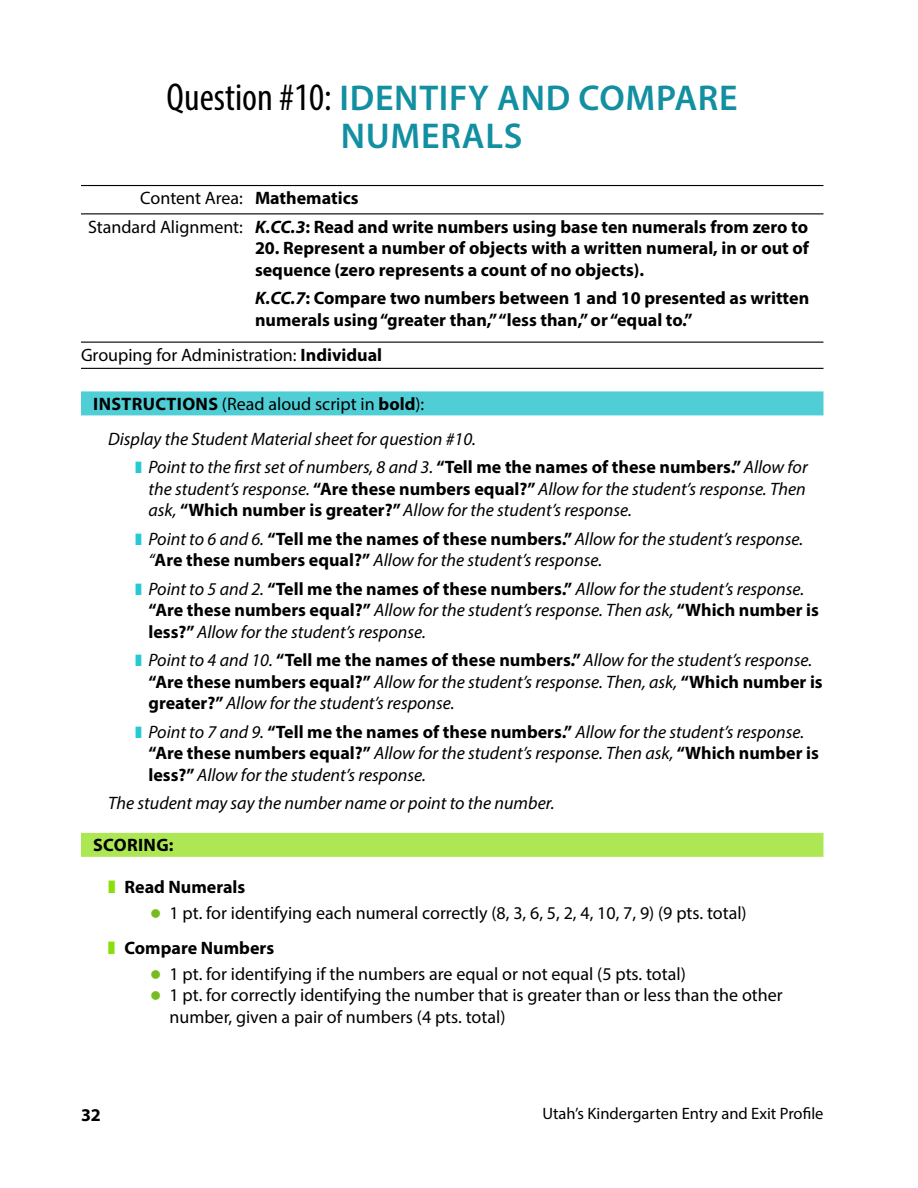
<style>
.page{position:relative;width:918px;height:1188px;background:#fff}
.page>*{position:absolute;margin:0;border:0;box-sizing:border-box;transform-origin:0 0}
.t1{font:600 36px/37.5px "Myriad Pro";letter-spacing:.02em;color:#128fa1}
.t2{font:italic 18px/21.6px "Myriad Pro";color:#000}
.t3{font:18px/21.6px "Myriad Pro";color:#000}
.t4{font:700 18px/21.6px "Myriad Pro";color:#000}
.t5{font:700 18px "Myriad Pro";letter-spacing:.02em;color:#000}
.t6{font:16.5px "Myriad Pro";color:#000}
.s1{font-weight:400;font-stretch:condensed;font-size:39px;color:#000}
.s2{font-weight:700}
.s3{font-weight:400}
.s4{font-style:italic}
.s5{font-weight:700;font-style:normal}
</style>
<div class="page">
<div style="left:81px;top:833px;width:743px;height:24px;background:#ade854"></div>
<div style="left:81px;top:391px;width:743px;height:24px;background:#4fced6"></div>
<hr style="left:81px;top:368px;width:743px;height:1px;background:#000">
<hr style="left:81px;top:342px;width:743px;height:1px;background:#000">
<hr style="left:81px;top:213px;width:743px;height:1px;background:#000">
<hr style="left:81px;top:185px;width:743px;height:1px;background:#000">
<p class="t1" style="left:341px;top:79px;width:398px;text-indent:-174px"><span class="s1">Question #10:</span> IDENTIFY AND COMPARE<br>NUMERALS</p>
<p class="t3" style="left:140px;top:187px;width:220px">Content Area: <span class="s2">Mathematics</span></p>
<p class="t4" style="left:88px;top:215px;width:722px"><span class="s3">Standard Alignment:</span> <span class="s4">K.CC.3</span>: Read and write numbers using base ten numerals from zero to</p>
<p class="t4" style="left:255px;top:237px;width:556px">20. Represent a number of objects with a written numeral, in or out of sequence (zero represents a count of no objects).</p>
<p class="t4" style="left:255px;top:287px;width:556px"><span class="s4">K.CC.7</span>: Compare two numbers between 1 and 10 presented as written numerals using “greater than,”“less than,” or “equal to.”</p>
<p class="t3" style="left:81px;top:344px;width:303px">Grouping for Administration: <span class="s2">Individual</span></p>
<p class="t3" style="left:93px;top:393px;width:333px"><span class="s2">INSTRUCTIONS</span> (Read aloud script in <span class="s2">bold</span>):</p>
<p class="t2" style="left:148px;top:424px;width:661px;line-height:28.3px;text-indent:-40px">Display the Student Material sheet for question #10.<br>Point to the frst set of numbers, 8 and 3. <span class="s5">“Tell me the names of these numbers.”</span> Allow for</p>
<p class="t2" style="left:148px;top:478px;width:659px">the student’s response. <span class="s5">“Are these numbers equal?”</span> Allow for the student’s response. Then ask, <span class="s5">“Which number is greater?”</span> Allow for the student’s response.</p>
<p class="t2" style="left:148px;top:528px;width:656px">Point to 6 and 6. <span class="s5">“Tell me the names of these numbers.”</span> Allow for the student’s response. “<span class="s5">Are these numbers equal?”</span> Allow for the student’s response.</p>
<p class="t2" style="left:148px;top:577px;width:672px">Point to 5 and 2. <span class="s5">“Tell me the names of these numbers.”</span> Allow for the student’s response. <span class="s5">“Are these numbers equal?”</span> Allow for the student’s response. Then ask, <span class="s5">“Which number is less?”</span> Allow for the student’s response.</p>
<p class="t2" style="left:148px;top:649px;width:676px">Point to 4 and 10. <span class="s5">“Tell me the names of these numbers.”</span> Allow for the student’s response. <span class="s5">“Are these numbers equal?”</span> Allow for the student’s response. Then, ask, <span class="s5">“Which number is greater?”</span> Allow for the student’s response.</p>
<p class="t2" style="left:148px;top:721px;width:672px">Point to 7 and 9. <span class="s5">“Tell me the names of these numbers.”</span> Allow for the student’s response. <span class="s5">“Are these numbers equal?”</span> Allow for the student’s response. Then ask, <span class="s5">“Which number is less?”</span> Allow for the student’s response.</p>
<p class="t2" style="left:108px;top:792px;width:448px">The student may say the number name or point to the number.</p>
<p class="t5" style="left:93px;top:833px;width:82px">SCORING:</p>
<p class="t4" style="left:125px;top:875px;width:122px">Read Numerals</p>
<p class="t3" style="left:170px;top:902px;width:579px">1 pt. for identifying each numeral correctly (8, 3, 6, 5, 2, 4, 10, 7, 9) (9 pts. total)</p>
<p class="t4" style="left:124px;top:937px;width:151px">Compare Numbers</p>
<p class="t3" style="left:170px;top:963px;width:518px">1 pt. for identifying if the numbers are equal or not equal (5 pts. total)</p>
<p class="t3" style="left:170px;top:984px;width:615px">1 pt. for correctly identifying the number that is greater than or less than the other number, given a pair of numbers (4 pts. total)</p>
<p class="t4" style="left:81px;top:1103px;width:21px">32</p>
<p class="t6" style="left:542px;top:1104px;width:283px">Utah’s Kindergarten Entry and Exit Profile</p>
</div>
